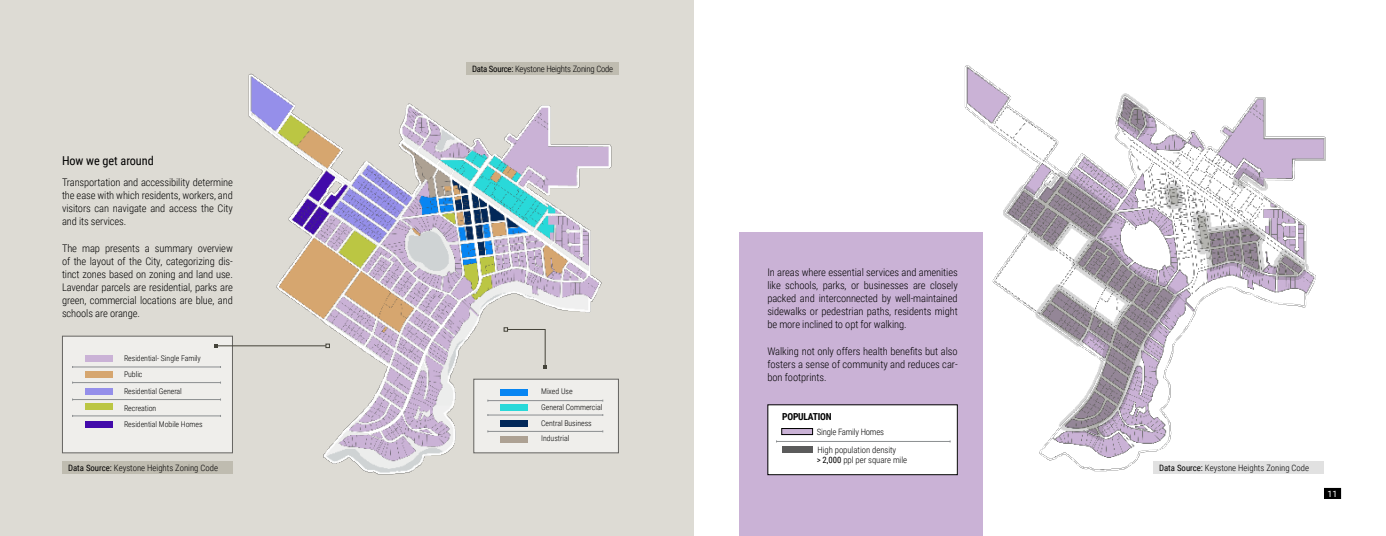
<style>
.page{position:relative;width:1386px;height:536px;background:#fff}
.page>*{position:absolute;margin:0;border:0;box-sizing:border-box;transform-origin:0 0}
.t1{font:12.25px "Roboto Condensed";letter-spacing:-.005em;color:#000}
.t2{font:300 10.5px/13.1px "Roboto Condensed";letter-spacing:-.01em;color:#000;text-align:justify}
.t3{font:700 9.62px "Roboto Condensed";letter-spacing:-.025em;color:#000}
.t4{font:300 8.75px/17.5px "Roboto Condensed";letter-spacing:-.005em;color:#000}
.t5{font:300 8.75px "Roboto Condensed";letter-spacing:-.025em;color:#000}
.t6{font:8.75px "Roboto";color:#fff}
.t7{font:300 7.88px/16.6px "Roboto Condensed";letter-spacing:-.005em;color:#000}
.s1{font-weight:400}
</style>
<div class="page">
<svg style="left:1324px;top:487px;width:17px;height:12px"></svg>
<div style="left:0;top:0;width:693px;height:536px;background:#dddbd4"></div>
<img style="left:162px;top:73px;width:457px;height:402px">
<div style="left:474px;top:379px;width:144px;height:73px;background:#efeeeb"></div>
<img style="left:964px;top:65px;width:362px;height:409px">
<div style="left:739px;top:232px;width:244px;height:304px;background:#cab2d6"></div>
<div style="left:62px;top:336px;width:170px;height:116px;background:#efeeeb"></div>
<hr style="left:216px;top:345px;width:110px;height:1px;background:#444339">
<svg style="left:326px;top:343px;width:4px;height:5px"></svg>
<div style="left:500px;top:404px;width:28px;height:6px;background:#29d9d9"></div>
<div style="left:85px;top:371px;width:28px;height:6px;background:#d6a66f"></div>
<div style="left:500px;top:420px;width:28px;height:6px;background:#022859"></div>
<div style="left:85px;top:388px;width:28px;height:6px;background:#958fea"></div>
<div style="left:500px;top:389px;width:28px;height:6px;background:#0785f2"></div>
<div style="left:85px;top:355px;width:28px;height:6px;background:#cab2d6"></div>
<div style="left:500px;top:436px;width:28px;height:6px;background:#ada193"></div>
<div style="left:85px;top:404px;width:28px;height:6px;background:#bbc643"></div>
<div style="left:85px;top:421px;width:28px;height:7px;background:#420aaa"></div>
<hr style="left:488px;top:400px;width:115px;height:1px;background:#8b8e90">
<hr style="left:73px;top:366px;width:148px;height:1px;background:#8b8e90">
<hr style="left:488px;top:414px;width:115px;height:1px;background:#8b8e90">
<hr style="left:73px;top:382px;width:148px;height:1px;background:#8b8e90">
<hr style="left:488px;top:431px;width:115px;height:1px;background:#8b8e90">
<hr style="left:73px;top:399px;width:148px;height:1px;background:#8b8e90">
<hr style="left:73px;top:415px;width:148px;height:1px;background:#8b8e90">
<svg style="left:504px;top:327px;width:43px;height:41px"></svg>
<div style="left:768px;top:404px;width:189px;height:70px;background:#fff"></div>
<div style="left:767px;top:404px;width:191px;height:71px;border:1px solid #000"></div>
<div style="left:782px;top:428px;width:31px;height:6px;background:#cab2d6"></div>
<div style="left:781px;top:428px;width:32px;height:7px;border:1px solid #000"></div>
<div style="left:782px;top:446px;width:31px;height:6px;background:#5b5b5b"></div>
<hr style="left:777px;top:441px;width:173px;height:1px;background:#8b8e90">
<div style="left:466px;top:62px;width:153px;height:12px;background:#bfbcb0"></div>
<div style="left:62px;top:461px;width:171px;height:12px;background:#bfbcb0"></div>
<div style="left:1153px;top:461px;width:171px;height:12px;background:#e1e1e1"></div>
<p class="t5" style="left:472px;top:62px;width:143px"><span class="s1">Data Source:</span> Keystone Heights Zoning Code</p>
<p class="t1" style="left:62px;top:152px;width:93px">How we get around</p>
<p class="t2" style="left:62px;top:175px;width:172px">Transportation and accessibility determine the ease with which residents, workers, and visitors can navigate and access the City and its services.</p>
<p class="t2" style="left:62px;top:241px;width:172px">The map presents a summary overview of the layout of the City, categorizing dis&shy;tinct zones based on zoning and land use.<br>Lavendar parcels are residential, parks are green, commercial locations are blue, and schools are orange.</p>
<p class="t2" style="left:767px;top:265px;width:192px">In areas where essential services and amenities like schools, parks, or businesses are closely packed and interconnected by well-maintained sidewalks or pedestrian paths, residents might be more inclined to opt for walking.</p>
<p class="t2" style="left:767px;top:344px;width:192px">Walking not only offers health benefits but also fosters a sense of community and reduces car&shy;bon footprints.</p>
<p class="t7" style="left:124px;top:349px;width:80px">Residential- Single Family<br>Public<br>Residential General<br>Recreation<br>Residential Mobile Homes</p>
<p class="t7" style="left:541px;top:383px;width:63px;line-height:15.8px">Mixed Use<br>General Commercial<br>Central Business<br>Industrial</p>
<p class="t3" style="left:782px;top:409px;width:51px">POPULATION</p>
<p class="t4" style="left:817px;top:423px;width:81px">Single Family Homes<br>High population density</p>
<p class="t4" style="left:817px;top:451px;width:92px"><span class="s1">&gt; 2,000</span> ppl per square mile</p>
<p class="t4" style="left:68px;top:459px;width:152px"><span class="s1">Data Source:</span> Keystone Heights Zoning Code</p>
<p class="t4" style="left:1159px;top:459px;width:152px"><span class="s1">Data Source:</span> Keystone Heights Zoning Code</p>
<p class="t6" style="left:1328px;top:487px;width:11px">11</p>
</div>
